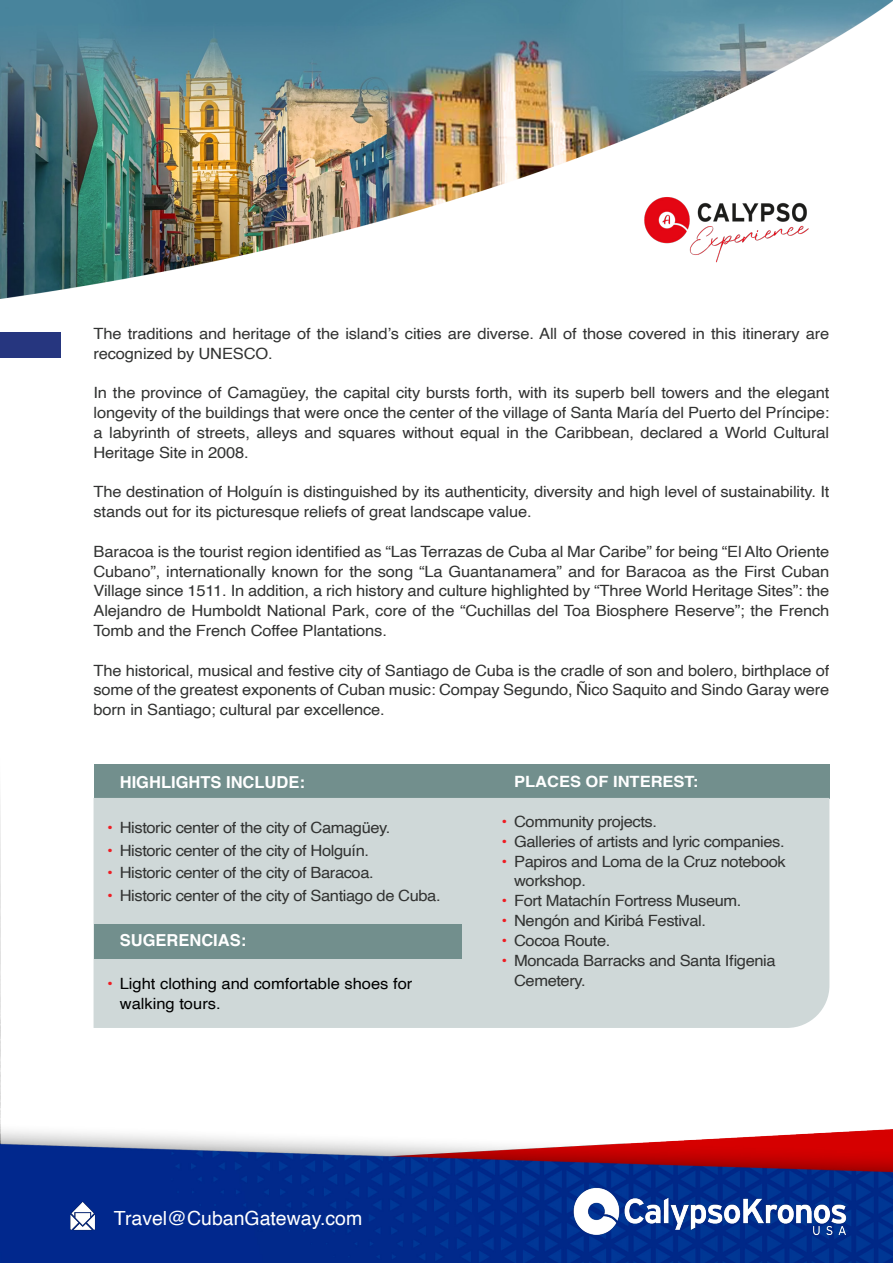
<style>
.page{position:relative;width:893px;height:1263px;background:#fff}
.page>*{position:absolute;margin:0;border:0;box-sizing:border-box;transform-origin:0 0}
.Sub_headline_16{font:19.5px "Helvetica";color:#fff}
.Sub_headline_16-2{font:700 16.5px "Helvetica";color:#fff}
.Sub_headline_16-3{font:15.45px/19.8px "Helvetica";letter-spacing:-.01em;color:#323332;text-align:justify;scale:1.06 1}
.Sub_headline_16-4{font:15.45px "Helvetica";color:#000;scale:1.06 1}
.Sub_headline_16-5{font:700 15.45px "Helvetica";color:#fff;scale:1.06 1}
.s1{color:#ee1d23}
</style>
<div class="page">
<img style="left:0;top:799px;width:1px;height:287px">
<img style="left:0;top:1086px;width:893px;height:177px">
<div style="left:0;top:332px;width:61px;height:26px;background:#26367f"></div>
<div style="left:94px;top:764px;width:735px;height:34px;background:#728f8d"></div>
<div style="left:94px;top:798px;width:735px;height:230px;background:#cfd8d8"></div>
<div style="left:94px;top:924px;width:367px;height:34px;background:#728f8d"></div>
<img style="left:1px;top:0;width:892px;height:298px">
<img style="left:70px;top:1190px;width:30px;height:40px">
<img style="left:559px;top:1185px;width:302px;height:59px">
<img style="left:624px;top:187px;width:205px;height:85px">
<p class="Sub_headline_16-3" style="left:94px;top:324px;width:696px">The traditions and heritage of the island’s cities are diverse. All of those covered in this itinerary are recognized by UNESCO.</p>
<p class="Sub_headline_16-3" style="left:94px;top:383px;width:696px">In the province of Camagüey, the capital city bursts forth, with its superb bell towers and the elegant longevity of the buildings that were once the center of the village of Santa María del Puerto del Príncipe: a labyrinth of streets, alleys and squares without equal in the Caribbean, declared a World Cultural Heritage Site in 2008.</p>
<p class="Sub_headline_16-3" style="left:94px;top:482px;width:696px">The destination of Holguín is distinguished by its authenticity, diversity and high level of sustainability. It stands out for its picturesque reliefs of great landscape value.</p>
<p class="Sub_headline_16-3" style="left:94px;top:542px;width:696px">Baracoa is the tourist region identified as “Las Terrazas de Cuba al Mar Caribe” for being “El Alto Oriente Cubano”, internationally known for the song “La Guantanamera” and for Baracoa as the First Cuban Village since 1511. In addition, a rich history and culture highlighted by “Three World Heritage Sites”: the Alejandro de Humboldt National Park, core of the “Cuchillas del Toa Biosphere Reserve”; the French Tomb and the French Coffee Plantations.</p>
<p class="Sub_headline_16-3" style="left:94px;top:661px;width:696px">The historical, musical and festive city of Santiago de Cuba is the cradle of son and bolero, birthplace of some of the greatest exponents of Cuban music: Compay Segundo, Ñico Saquito and Sindo Garay were born in Santiago; cultural par excellence.</p>
<p class="Sub_headline_16-2" style="left:120px;top:772px;width:187px">HIGHLIGHTS INCLUDE:</p>
<p class="Sub_headline_16-3" style="left:107px;top:818px;width:269px"><span class="s1">•</span> Historic center of the city of Camagüey.</p>
<p class="Sub_headline_16-3" style="left:107px;top:841px;width:249px"><span class="s1">•</span> Historic center of the city of Holguín.</p>
<p class="Sub_headline_16-3" style="left:107px;top:863px;width:253px"><span class="s1">•</span> Historic center of the city of Baracoa.</p>
<p class="Sub_headline_16-3" style="left:107px;top:886px;width:316px"><span class="s1">•</span> Historic center of the city of Santiago de Cuba.</p>
<p class="Sub_headline_16-2" style="left:120px;top:930px;width:128px">SUGERENCIAS:</p>
<p class="Sub_headline_16-4" style="left:107px;top:972px;width:290px"><span class="s1">•</span> Light clothing and comfortable shoes for</p>
<p class="Sub_headline_16-4" style="left:120px;top:992px;width:97px">walking tours.</p>
<p class="Sub_headline_16-5" style="left:514px;top:773px;width:175px">PLACES OF INTEREST:</p>
<p class="Sub_headline_16-3" style="left:501px;top:812px;width:148px"><span class="s1">•</span> Community projects.</p>
<p class="Sub_headline_16-3" style="left:501px;top:832px;width:269px"><span class="s1">•</span> Galleries of artists and lyric companies.</p>
<p class="Sub_headline_16-3" style="left:501px;top:852px;width:270px"><span class="s1">•</span> Papiros and Loma de la Cruz notebook</p>
<p class="Sub_headline_16-3" style="left:514px;top:872px;width:69px">workshop.</p>
<p class="Sub_headline_16-3" style="left:501px;top:891px;width:228px"><span class="s1">•</span> Fort Matachín Fortress Museum.</p>
<p class="Sub_headline_16-3" style="left:501px;top:911px;width:195px"><span class="s1">•</span> Nengón and Kiribá Festival.</p>
<p class="Sub_headline_16-3" style="left:501px;top:931px;width:104px"><span class="s1">•</span> Cocoa Route.</p>
<p class="Sub_headline_16-3" style="left:501px;top:951px;width:260px"><span class="s1">•</span> Moncada Barracks and Santa Ifigenia</p>
<p class="Sub_headline_16-3" style="left:514px;top:971px;width:69px">Cemetery.</p>
<p class="Sub_headline_16" style="left:114px;top:1202px;width:250px">Travel@CubanGateway.com</p>
</div>
